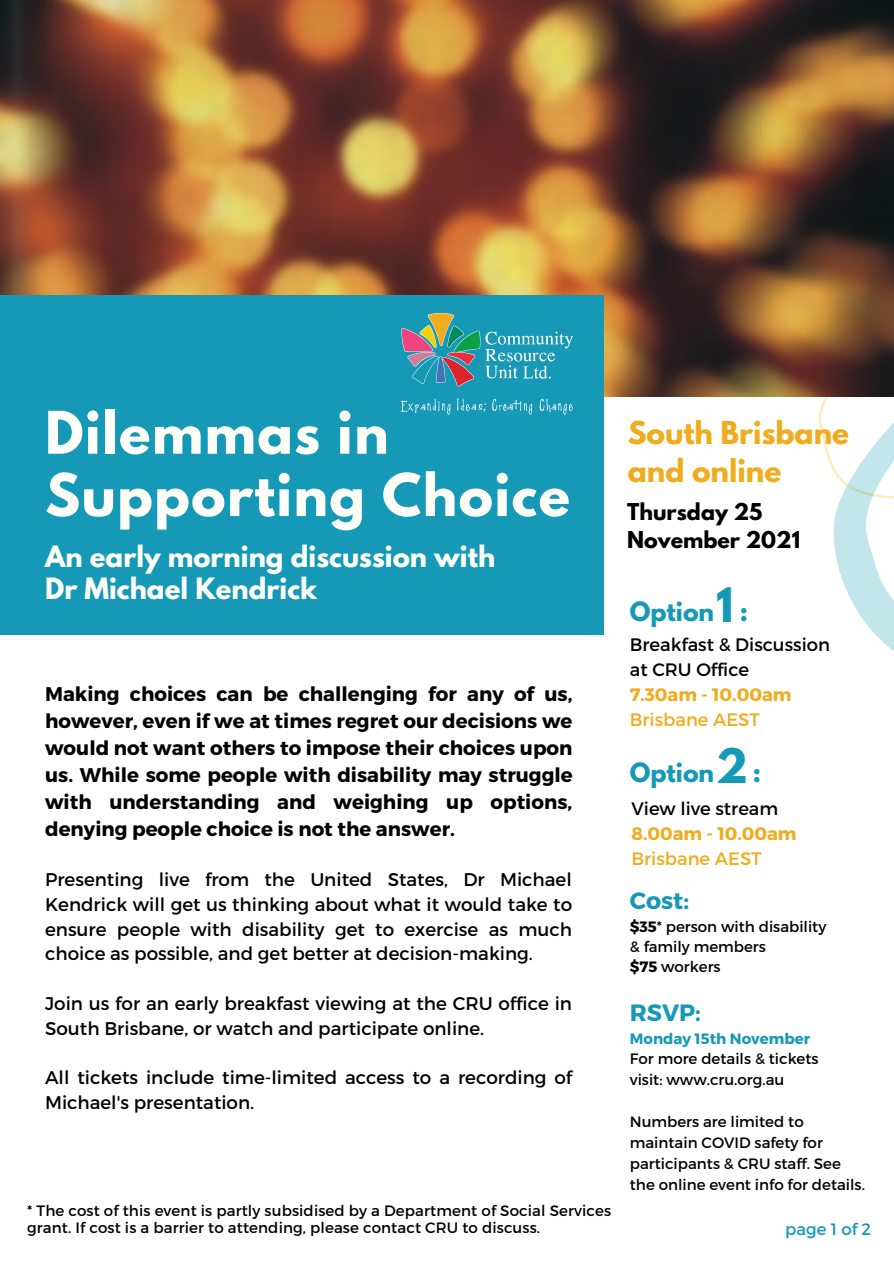
<style>
.page{position:relative;width:894px;height:1264px;background:#fff}
.page>*{position:absolute;margin:0;border:0;box-sizing:border-box;transform-origin:0 0}
.t1{font:700 52.05px/62.2px "League Spartan";letter-spacing:.025em;color:#fffff9}
.t2{font:700 42.15px "League Spartan";color:#1599b6}
.t3{font:700 28.05px/38.2px "League Spartan";color:#f0ac1c}
.t4{font:700 26.1px "League Spartan";color:#fffff9}
.t5{font:700 23.55px "League Spartan";color:#1599b6}
.t6{font:700 23.55px "Montserrat";color:#1599b6}
.t7{font:700 20.55px/28.2px "League Spartan";color:#000}
.t8{font:700 19.8px/27px "Montserrat";color:#000;text-align:justify}
.t9{font:18.3px/24.8px "Montserrat";color:#000}
.t10{font:18px/24.8px "Montserrat";color:#000}
.t11{font:700 18px "Montserrat";color:#f0ac1c}
.t12{font:18px "Montserrat";color:#f0ac1c}
.t13{font:16.5px "Montserrat";color:#1599b6}
.t14{font:15px/21px "Montserrat";color:#000}
.t15{font:700 15px "Montserrat";color:#1599b6}
.s1{font-weight:700}
</style>
<div class="page">
<img style="left:0;top:0;width:893px;height:397px">
<div style="left:0;top:295px;width:603px;height:339px;background:#1599b6"></div>
<img style="left:400px;top:313px;width:173px;height:102px">
<svg style="left:787px;top:314px;width:106px;height:336px"></svg>
<p class="t1" style="left:45px;top:408px;width:526px">Dilemmas in<br>Supporting Choice</p>
<p class="t4" style="left:45px;top:543px;width:451px">An early morning discussion with</p>
<p class="t4" style="left:45px;top:575px;width:273px">Dr Michael Kendrick</p>
<p class="t8" style="left:45px;top:679px;width:529px">Making choices can be challenging for any of us, however, even if we at times regret our decisions we would not want others to impose their choices upon us. While some people with disability may struggle with understanding and weighing up options, denying people choice is not the answer.</p>
<p class="t9" style="left:45px;top:866px;width:528px;text-align:justify">Presenting live from the United States, Dr Michael Kendrick will get us thinking about what it would take to ensure people with disability get to exercise as much choice as possible, and get better at decision-making.</p>
<p class="t9" style="left:45px;top:990px;width:528px">Join us for an early breakfast viewing at the CRU office in<br>South Brisbane, or watch and participate online.</p>
<p class="t9" style="left:45px;top:1064px;width:528px">All tickets include time-limited access to a recording of<br>Michael's presentation.</p>
<p class="t14" style="left:27px;top:1201px;width:585px;line-height:17px">* The cost of this event is partly subsidised by a Department of Social Services grant. If cost is a barrier to attending, please contact CRU to discuss.</p>
<p class="t3" style="left:627px;top:417px;width:223px">South Brisbane and online</p>
<p class="t7" style="left:627px;top:500px;width:174px">Thursday 25<br>November 2021</p>
<p class="t2" style="left:716px;top:584px;width:19px">1</p>
<p class="t5" style="left:629px;top:600px;width:86px">Option</p>
<p class="t5" style="left:739px;top:600px;width:10px">:</p>
<p class="t10" style="left:629px;top:631px;width:201px">Breakfast &amp; Discussion at CRU Office</p>
<p class="t11" style="left:629px;top:682px;width:163px">7.30am - 10.00am</p>
<p class="t12" style="left:629px;top:707px;width:132px">Brisbane AEST</p>
<p class="t2" style="left:715px;top:745px;width:33px">2</p>
<p class="t5" style="left:629px;top:761px;width:86px">Option</p>
<p class="t5" style="left:752px;top:761px;width:10px">:</p>
<p class="t10" style="left:631px;top:795px;width:148px">View live stream</p>
<p class="t11" style="left:631px;top:822px;width:166px">8.00am - 10.00am</p>
<p class="t12" style="left:631px;top:846px;width:132px">Brisbane AEST</p>
<p class="t6" style="left:629px;top:885px;width:61px">Cost:</p>
<p class="t14" style="left:629px;top:915px;width:198px"><span class="s1">$35</span>* person with disability</p>
<p class="t14" style="left:629px;top:935px;width:137px">&amp; family members</p>
<p class="t14" style="left:629px;top:955px;width:92px"><span class="s1">$75</span> workers</p>
<p class="t6" style="left:629px;top:997px;width:73px">RSVP:</p>
<p class="t15" style="left:629px;top:1028px;width:182px">Monday 15th November</p>
<p class="t14" style="left:629px;top:1047px;width:190px">For more details &amp; tickets</p>
<p class="t14" style="left:629px;top:1068px;width:156px">visit: www.cru.org.au</p>
<p class="t14" style="left:629px;top:1110px;width:236px">Numbers are limited to maintain COVID safety for participants &amp; CRU staff. See the online event info for details.</p>
<p class="t13" style="left:785px;top:1218px;width:87px">page 1 of 2</p>
</div>
